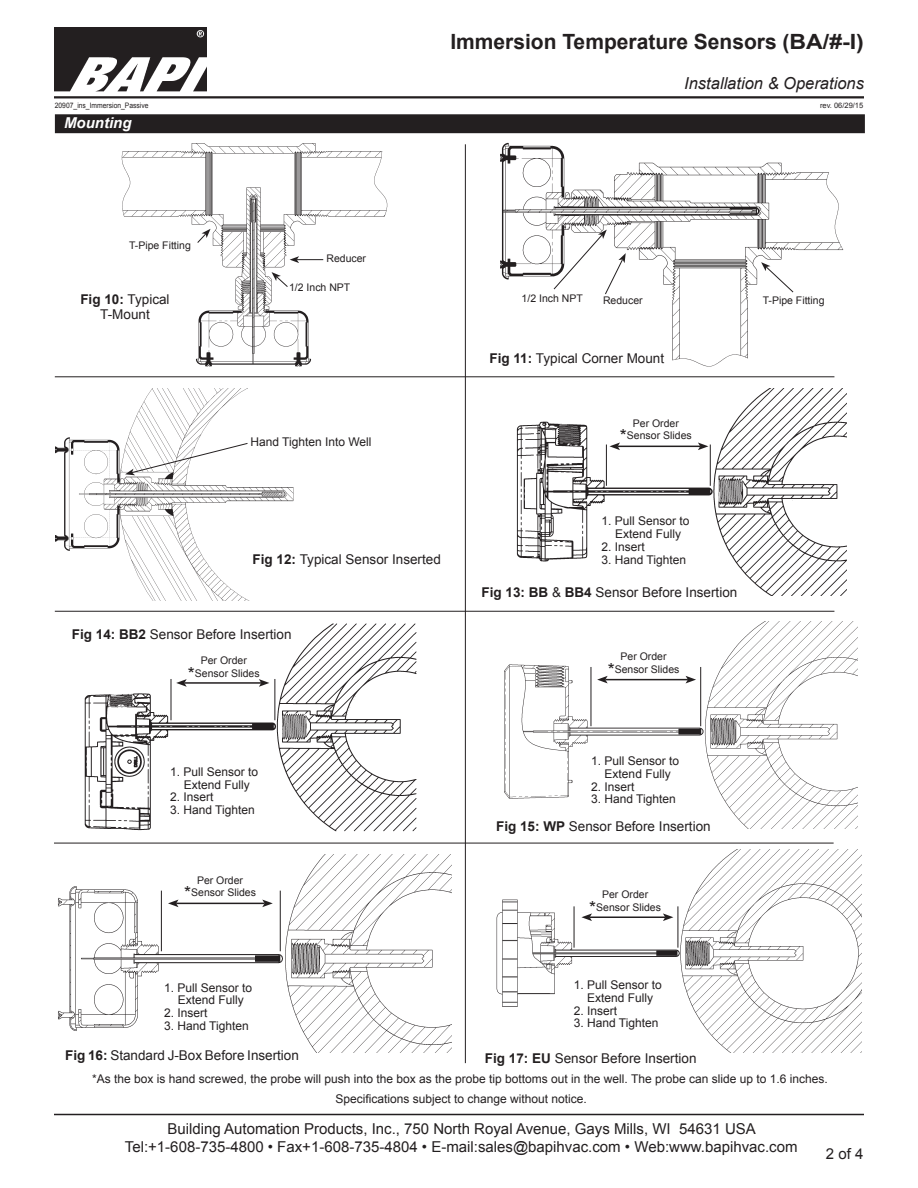
<style>
.page{position:relative;width:918px;height:1188px;background:#fff}
.page>*{position:absolute;margin:0;border:0;box-sizing:border-box;transform-origin:0 0}
.t1{font:700 21px "Arial";color:#231f20}
.t2{font:italic 16.5px "Arial";color:#231f20}
.t3{font:15px/18px "Arial";color:#231f20;text-align:center}
.Datasheet_Section_Ti{font:italic 700 15px "Arial";color:#fff}
.t4{font:13.5px/15px "Arial";color:#231f20;text-align:center}
.t5{font:12px/12.8px "Arial";color:#231f20;text-align:center}
.t6{font:10.5px "Arial";color:#231f20}
.t7{font:7.5px "Arial";color:#231f20;scale:.9 1}
.t8{font:7.5px "Arial";color:#231f20}
.s1{font-weight:700}
.s2{font-size:18px}
</style>
<div class="page">
<img style="left:54px;top:27px;width:152px;height:64px">
<hr style="left:54px;top:96px;width:810px;height:2px;background:#231f20">
<hr style="left:54px;top:1114px;width:810px;height:1px;background:#231f20">
<div style="left:56px;top:115px;width:808px;height:17px;background:#231f20"></div>
<div style="left:55px;top:114px;width:810px;height:19px;border:2px solid #231f20"></div>
<img style="left:55px;top:388px;width:238px;height:213px">
<img style="left:516px;top:388px;width:330px;height:207px">
<img style="left:84px;top:623px;width:333px;height:208px">
<img style="left:504px;top:621px;width:353px;height:207px">
<img style="left:496px;top:850px;width:366px;height:203px">
<img style="left:58px;top:855px;width:393px;height:198px">
<hr style="left:605px;top:679px;width:83px;height:1px;background:#231f20">
<svg style="left:597px;top:676px;width:11px;height:7px"></svg>
<svg style="left:686px;top:676px;width:10px;height:7px"></svg>
<hr style="left:465px;top:144px;width:1px;height:919px;background:#231f20">
<hr style="left:55px;top:376px;width:779px;height:1px;background:#231f20">
<hr style="left:55px;top:611px;width:779px;height:1px;background:#231f20">
<hr style="left:54px;top:843px;width:780px;height:1px;background:#231f20">
<hr style="left:618px;top:446px;width:82px;height:1px;background:#231f20">
<svg style="left:609px;top:442px;width:11px;height:8px"></svg>
<svg style="left:698px;top:442px;width:10px;height:8px"></svg>
<hr style="left:184px;top:682px;width:77px;height:2px;background:#231f20">
<svg style="left:176px;top:679px;width:11px;height:8px"></svg>
<svg style="left:259px;top:679px;width:10px;height:8px"></svg>
<hr style="left:176px;top:903px;width:89px;height:1px;background:#231f20">
<svg style="left:168px;top:900px;width:11px;height:7px"></svg>
<svg style="left:262px;top:900px;width:11px;height:7px"></svg>
<hr style="left:590px;top:916px;width:75px;height:2px;background:#231f20">
<svg style="left:581px;top:913px;width:11px;height:8px"></svg>
<svg style="left:663px;top:913px;width:10px;height:8px"></svg>
<svg style="left:125px;top:442px;width:123px;height:33px"></svg>
<img style="left:121px;top:143px;width:267px;height:224px">
<svg style="left:197px;top:229px;width:14px;height:15px"></svg>
<svg style="left:290px;top:256px;width:33px;height:7px"></svg>
<svg style="left:272px;top:272px;width:17px;height:16px"></svg>
<img style="left:500px;top:142px;width:344px;height:225px">
<svg style="left:553px;top:230px;width:73px;height:65px"></svg>
<svg style="left:761px;top:262px;width:33px;height:31px"></svg>
<hr style="left:606px;top:445px;width:1px;height:41px;background:#231f20">
<hr style="left:710px;top:445px;width:1px;height:41px;background:#231f20">
<hr style="left:591px;top:667px;width:1px;height:59px;background:#231f20">
<hr style="left:700px;top:667px;width:1px;height:59px;background:#231f20">
<hr style="left:574px;top:906px;width:1px;height:42px;background:#231f20">
<hr style="left:678px;top:906px;width:1px;height:42px;background:#231f20">
<hr style="left:161px;top:891px;width:1px;height:60px;background:#231f20">
<hr style="left:280px;top:891px;width:1px;height:60px;background:#231f20">
<hr style="left:171px;top:679px;width:1px;height:41px;background:#231f20">
<hr style="left:274px;top:679px;width:1px;height:41px;background:#231f20">
<h1 class="t1" style="left:450px;top:28px;width:415px">Immersion Temperature Sensors (BA/#-I)</h1>
<p class="t7" style="left:55px;top:100px;width:106px">20907_ins_Immersion_Passive</p>
<p class="Datasheet_Section_Ti" style="left:64px;top:113px;width:69px">Mounting</p>
<p class="t6" style="left:129px;top:239px;width:63px">T-Pipe Fitting</p>
<p class="t6" style="left:326px;top:252px;width:41px">Reducer</p>
<p class="t6" style="left:289px;top:280px;width:63px">1/2 Inch NPT</p>
<h2 class="t2" style="left:684px;top:72px;width:181px">Installation &amp; Operations</h2>
<p class="t8" style="left:820px;top:100px;width:45px">rev. 06/29/15</p>
<p class="t4" style="left:80px;top:292px;width:91px"><span class="s1">Fig 10:</span> Typical<br>T-Mount</p>
<p class="t6" style="left:522px;top:291px;width:63px">1/2 Inch NPT</p>
<p class="t6" style="left:603px;top:293px;width:41px">Reducer</p>
<p class="t6" style="left:763px;top:293px;width:63px">T-Pipe Fitting</p>
<p class="t5" style="left:250px;top:436px;width:123px">Hand Tighten Into Well</p>
<p class="t4" style="left:253px;top:552px;width:190px"><span class="s1">Fig 12:</span> Typical Sensor Inserted</p>
<p class="t4" style="left:72px;top:627px;width:221px"><span class="s1">Fig 14: BB2</span> Sensor Before Insertion</p>
<p class="t6" style="left:201px;top:654px;width:48px">Per Order</p>
<p class="t6" style="left:188px;top:666px;width:73px"><span class="s2">*</span>Sensor Slides</p>
<p class="t5" style="left:170px;top:765px;width:90px">1. Pull Sensor to<br>Extend Fully</p>
<p class="t5" style="left:170px;top:791px;width:45px">2. Insert</p>
<p class="t5" style="left:170px;top:804px;width:86px">3. Hand Tighten</p>
<p class="t6" style="left:197px;top:873px;width:48px">Per Order</p>
<p class="t6" style="left:184px;top:886px;width:73px"><span class="s2">*</span>Sensor Slides</p>
<p class="t5" style="left:164px;top:981px;width:90px">1. Pull Sensor to<br>Extend Fully</p>
<p class="t5" style="left:164px;top:1007px;width:45px">2. Insert</p>
<p class="t5" style="left:164px;top:1019px;width:86px">3. Hand Tighten</p>
<p class="t4" style="left:489px;top:350px;width:176px"><span class="s1">Fig 11:</span> Typical Corner Mount</p>
<p class="t6" style="left:633px;top:416px;width:48px">Per Order</p>
<p class="t6" style="left:620px;top:429px;width:73px"><span class="s2">*</span>Sensor Slides</p>
<p class="t5" style="left:602px;top:515px;width:90px">1. Pull Sensor to<br>Extend Fully</p>
<p class="t5" style="left:602px;top:541px;width:45px">2. Insert</p>
<p class="t5" style="left:602px;top:553px;width:86px">3. Hand Tighten</p>
<p class="t4" style="left:482px;top:585px;width:257px"><span class="s1">Fig 13: BB</span> &amp; <span class="s1">BB4</span> Sensor Before Insertion</p>
<p class="t6" style="left:621px;top:650px;width:48px">Per Order</p>
<p class="t6" style="left:608px;top:663px;width:73px"><span class="s2">*</span>Sensor Slides</p>
<p class="t5" style="left:591px;top:755px;width:90px">1. Pull Sensor to<br>Extend Fully</p>
<p class="t5" style="left:591px;top:780px;width:45px">2. Insert</p>
<p class="t5" style="left:591px;top:793px;width:86px">3. Hand Tighten</p>
<p class="t4" style="left:496px;top:819px;width:216px"><span class="s1">Fig 15: WP</span> Sensor Before Insertion</p>
<p class="t6" style="left:602px;top:888px;width:48px">Per Order</p>
<p class="t6" style="left:589px;top:900px;width:73px"><span class="s2">*</span>Sensor Slides</p>
<p class="t5" style="left:574px;top:979px;width:90px">1. Pull Sensor to<br>Extend Fully</p>
<p class="t5" style="left:574px;top:1004px;width:45px">2. Insert</p>
<p class="t5" style="left:574px;top:1017px;width:86px">3. Hand Tighten</p>
<p class="t4" style="left:65px;top:1048px;width:235px"><span class="s1">Fig 16:</span> Standard J-Box Before Insertion</p>
<p class="t4" style="left:485px;top:1050px;width:213px"><span class="s1">Fig 17: EU</span> Sensor Before Insertion</p>
<p class="t5" style="left:92px;top:1073px;width:737px">*As the box is hand screwed, the probe will push into the box as the probe tip bottoms out in the well. The probe can slide up to 1.6 inches.</p>
<p class="t5" style="left:335px;top:1092px;width:253px">Specifications subject to change without notice.</p>
<p class="t3" style="left:125px;top:1120px;width:674px">Building Automation Products, Inc., 750 North Royal Avenue, Gays Mills, WI 54631 USA<br>Tel:+1-608-735-4800 • Fax+1-608-735-4804 • E-mail:sales@bapihvac.com • Web:www.bapihvac.com</p>
<p class="t3" style="left:826px;top:1145px;width:39px">2 of 4</p>
</div>
